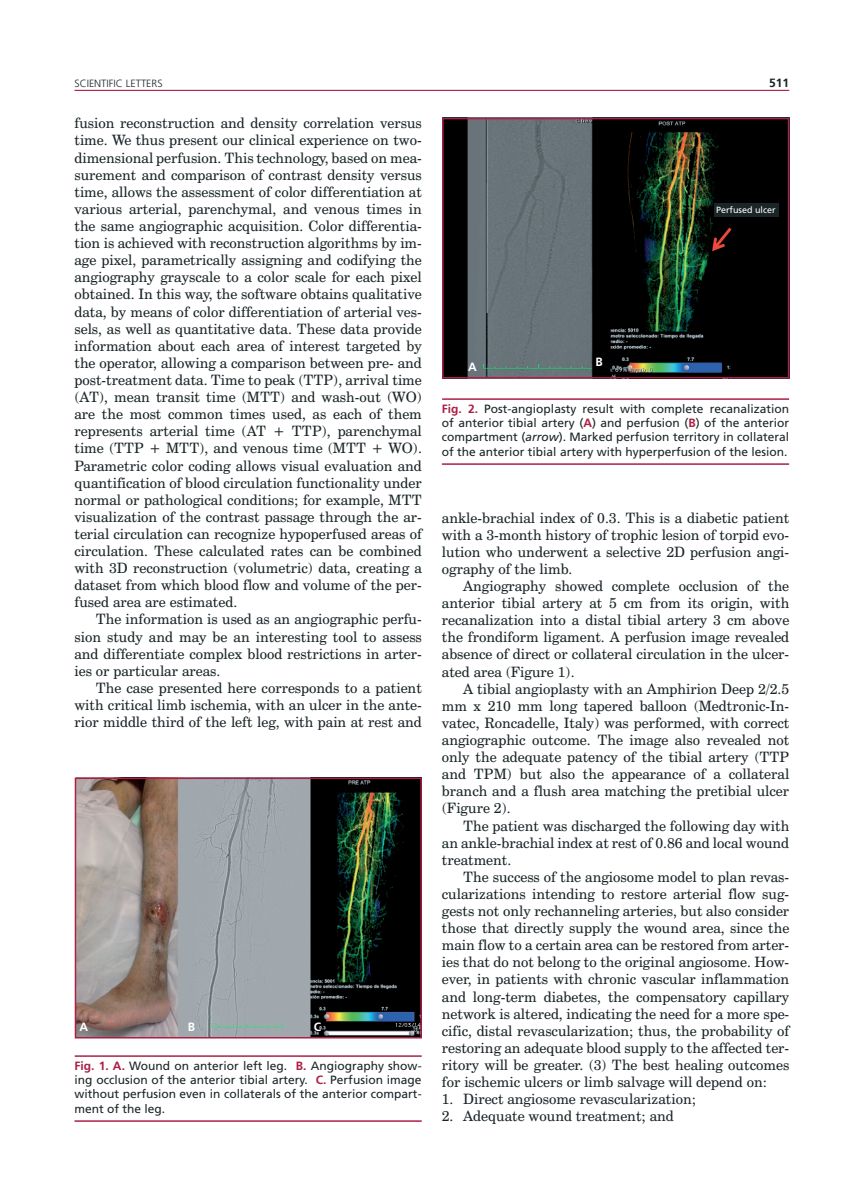
<style>
.page{position:relative;width:851px;height:1191px;background:#fff}
.page>*{position:absolute;margin:0;border:0;box-sizing:border-box;transform-origin:0 0}
.t1{font:14.25px/17.1px "Century Schoolbook BT";color:#1a2528;text-align:justify}
.t2{font:12px/14.4px "Frutiger LT Std";color:#1a2528;text-align:justify}
.t3{font:700 12px "Frutiger LT Std";color:#fff}
.t4{font:700 12px "Frutiger LT Std";color:#1a2528}
.t5{font:300 10.5px "Frutiger LT Std";color:#1a2528}
.t6{font:9px "Frutiger LT Std";color:#fff}
.s1{font-weight:700;color:#ab2045}
.s2{font-style:italic}
</style>
<div class="page">
<hr style="left:74px;top:90px;width:715px;height:1px;background:#ab2045">
<img style="left:78px;top:780px;width:341px;height:255px">
<hr style="left:75px;top:1055px;width:346px;height:1px;background:#ab2045">
<hr style="left:74px;top:1120px;width:347px;height:1px;background:#ab2045">
<div style="left:75px;top:777px;width:347px;height:261px;border:2px solid #ab2045"></div>
<img style="left:445px;top:121px;width:341px;height:254px">
<hr style="left:442px;top:398px;width:347px;height:2px;background:#ab2045">
<hr style="left:442px;top:463px;width:347px;height:2px;background:#ab2045">
<div style="left:442px;top:118px;width:347px;height:260px;border:2px solid #ab2045"></div>
<div style="left:713px;top:203px;width:65px;height:14px;background:#1a2528"></div>
<p class="t5" style="left:74px;top:77px;width:6px">SCIENTI</p>
<p class="t5" style="left:109px;top:77px;width:23px">FIC LETTERS</p>
<p class="t4" style="left:769px;top:75px;width:22px">511</p>
<p class="t1" style="left:74px;top:115px;width:349px">fusion reconstruction and density correlation versus time. We thus present our clinical experience on two&shy;dimensional perfusion. This technology, based on mea&shy;surement and comparison of contrast density versus time, allows the assessment of color differentiation at various arterial, parenchymal, and venous times in the same angiographic acquisition. Color differentia&shy;tion is achieved with reconstruction algorithms by im&shy;age pixel, parametrically assigning and codifying the angiography grayscale to a color scale for each pixel obtained. In this way, the software obtains qualitative data, by means of color differentiation of arterial ves&shy;sels, as well as quantitative data. These data provide information about each area of interest targeted by the operator, allowing a comparison between pre- and post-treatment data. Time to peak (TTP), arrival time (AT), mean transit time (MTT) and wash-out (WO) are the most common times used, as each of them represents arterial time (AT + TTP), parenchymal time (TTP + MTT), and venous time (MTT + WO).<br>Parametric color coding allows visual evaluation and quantification of blood circulation functionality under normal or pathological conditions; for example, MTT visualization of the contrast passage through the ar&shy;terial circulation can recognize hypoperfused areas of circulation. These calculated rates can be combined with 3D reconstruction (volumetric) data, creating a dataset from which blood flow and volume of the per&shy;fused area are estimated.</p>
<p class="t1" style="left:74px;top:610px;width:349px;text-indent:21px">The information is used as an angiographic perfu&shy;sion study and may be an interesting tool to assess and differentiate complex blood restrictions in arter&shy;ies or particular areas.</p>
<p class="t1" style="left:74px;top:679px;width:349px;text-indent:21px">The case presented here corresponds to a patient with critical limb ischemia, with an ulcer in the ante&shy;rior middle third of the left leg, with pain at rest and</p>
<p class="t6" style="left:716px;top:205px;width:61px">Perfused ulcer</p>
<p class="t3" style="left:595px;top:354px;width:9px">B</p>
<p class="t3" style="left:468px;top:359px;width:10px">A</p>
<p class="t2" style="left:442px;top:401px;width:349px"><span class="s1">Fig. 2.</span> Post-angioplasty result with complete recanalization of anterior tibial artery (<span class="s1">A</span>) and perfusion (<span class="s1">B</span>) of the anterior compartment (<span class="s2">arrow</span>). Marked perfusion territory in collateral of the anterior tibial artery with hyperperfusion of the lesion.</p>
<p class="t1" style="left:442px;top:509px;width:349px">ankle-brachial index of 0.3. This is a diabetic patient with a 3-month history of trophic lesion of torpid evo&shy;lution who underwent a selective 2D perfusion angi&shy;ography of the limb.</p>
<p class="t1" style="left:442px;top:577px;width:349px;text-indent:21px">Angiography showed complete occlusion of the anterior tibial artery at 5 cm from its origin, with recanalization into a distal tibial artery 3 cm above the frondiform ligament. A perfusion image revealed absence of direct or collateral circulation in the ulcer&shy;ated area (Figure 1).</p>
<p class="t1" style="left:442px;top:680px;width:349px;text-indent:21px">A tibial angioplasty with an Amphirion Deep 2/2.5 mm x 210 mm long tapered balloon (Medtronic-In&shy;vatec, Roncadelle, Italy) was performed, with correct angiographic outcome. The image also revealed not only the adequate patency of the tibial artery (TTP and TPM) but also the appearance of a collateral branch and a flush area matching the pretibial ulcer (Figure 2).</p>
<p class="t1" style="left:442px;top:816px;width:349px;text-indent:21px">The patient was discharged the following day with an ankle-brachial index at rest of 0.86 and local wound treatment.</p>
<p class="t1" style="left:442px;top:868px;width:349px;text-indent:21px">The success of the angiosome model to plan revas&shy;cularizations intending to restore arterial flow sug&shy;gests not only rechanneling arteries, but also consider those that directly supply the wound area, since the main flow to a certain area can be restored from arter&shy;ies that do not belong to the original angiosome. How&shy;ever, in patients with chronic vascular inflammation and long-term diabetes, the compensatory capillary network is altered, indicating the need for a more spe&shy;cific, distal revascularization; thus, the probability of restoring an adequate blood supply to the affected ter&shy;ritory will be greater. (3) The best healing outcomes for ischemic ulcers or limb salvage will depend on:</p>
<p class="t1" style="left:442px;top:1090px;width:256px">1. Direct angiosome revascularization;</p>
<p class="t1" style="left:442px;top:1107px;width:233px">2. Adequate wound treatment; and</p>
<p class="t3" style="left:79px;top:1020px;width:10px">A</p>
<p class="t3" style="left:188px;top:1020px;width:9px">B</p>
<p class="t3" style="left:314px;top:1020px;width:9px">C</p>
<p class="t2" style="left:74px;top:1058px;width:348px"><span class="s1">Fig. 1. A.</span> Wound on anterior left leg. <span class="s1">B.</span> Angiography show&shy;ing occlusion of the anterior tibial artery. <span class="s1">C.</span> Perfusion image without perfusion even in collaterals of the anterior compart&shy;ment of the leg.</p>
</div>
